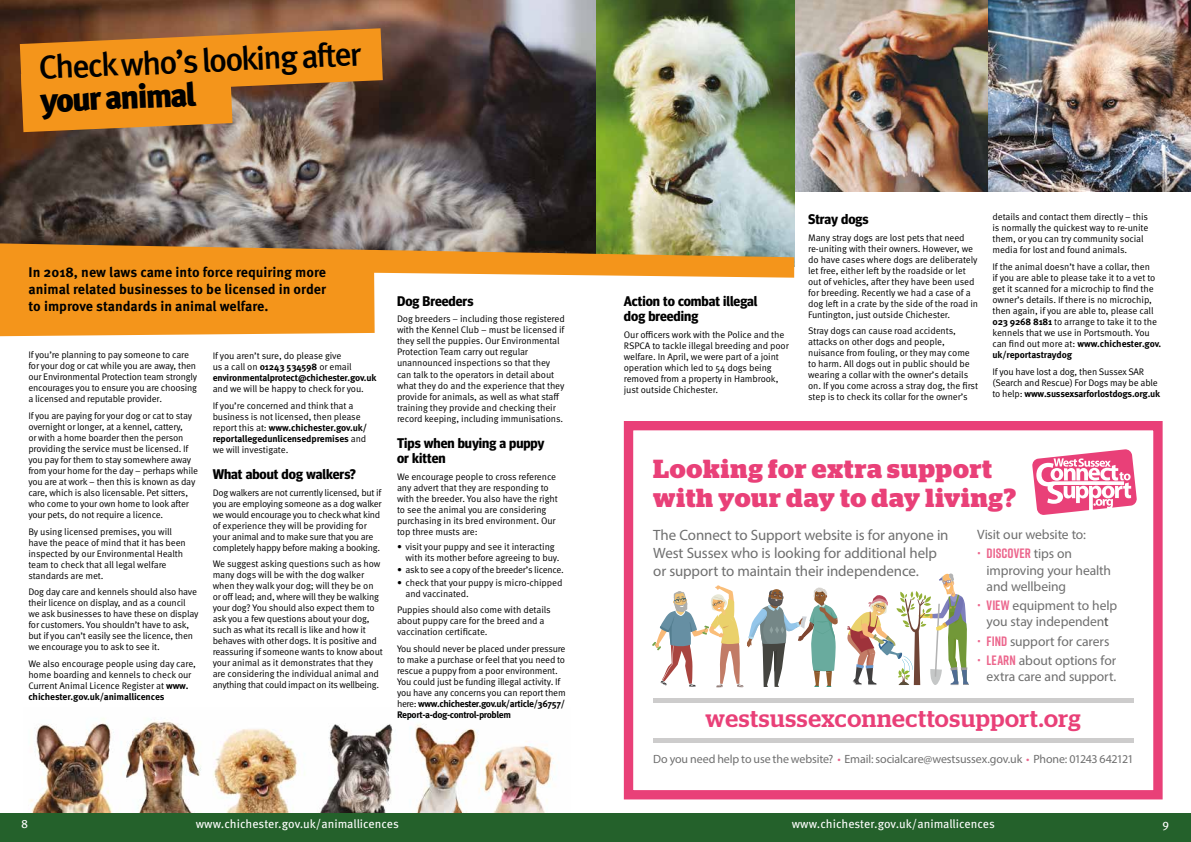
<style>
.page{position:relative;width:1191px;height:842px;background:#fff}
.page>*{position:absolute;margin:0;border:0;box-sizing:border-box;transform-origin:0 0}
.t1{font:500 33.1px "Meta Pro";color:#000}
.t2{font:900 33.1px "Meta Pro";color:#000}
.t3{font:700 26.1px/29.5px "Stag";letter-spacing:.03em;color:#e94078}
.t4{font:500 24px "Stag";letter-spacing:.025em;color:#e94078}
.t5{font:15px/17.9px "Myriad Pro";letter-spacing:-.005em;color:#6f6f6f}
.t6{font:700 14px/17px "Meta Pro";color:#000;text-align:justify}
.t7{font:700 14px/15px "Meta Headline Pro";color:#000}
.t8{font:13.6px/16.3px "Myriad Pro";letter-spacing:-.005em;color:#6f6f6f}
.t9{font:700 13.6px "Rift";letter-spacing:.005em;color:#ec668d;scale:.96 1}
.t10{font:12px "Meta Pro";letter-spacing:-.005em;color:#fff}
.t11{font:12px "Myriad Pro";letter-spacing:-.01em;color:#6f6f6f}
.t12{font:9.5px/11px "Meta Pro Norm";letter-spacing:-.015em;color:#000}
.t13{font:700 9.5px/11px "Meta Pro";letter-spacing:-.02em;color:#000}
.t14{font:700 9.5px/11px "Meta Pro";letter-spacing:-.04em;color:#000}
.s1{font-family:"Meta Pro";font-weight:700}
.s2{font-family:"Meta Pro Norm";font-weight:400}
.s3{font-family:"Myriad Pro";font-weight:400;color:#6f6f6f}
.s4{font-family:"Rift";font-weight:700;color:#ec668d}
.s5{color:#4a4a49}
.s6{color:#ec668d}
</style>
<div class="page">
<img style="left:24px;top:718px;width:546px;height:96px">
<img style="left:794px;top:0;width:195px;height:191px">
<img style="left:989px;top:0;width:202px;height:191px">
<img style="left:595px;top:0;width:199px;height:243px">
<img style="left:0;top:0;width:595px;height:243px">
<svg style="left:0;top:243px;width:794px;height:93px"></svg>
<div style="left:595px;top:814px;width:596px;height:28px;background:#24612b"></div>
<div style="left:0;top:814px;width:595px;height:28px;background:#24612b"></div>
<svg style="left:20px;top:28px;width:363px;height:104px;background:#cd8229"></svg>
<div style="left:624px;top:421px;width:538px;height:378px;border:9px solid #e94078"></div>
<svg style="left:1032px;top:449px;width:105px;height:66px"></svg>
<div style="left:653px;top:698px;width:480px;height:5px;background:#cdcccc"></div>
<div style="left:653px;top:738px;width:480px;height:5px;background:#cdcccc"></div>
<svg style="left:847px;top:573px;width:121px;height:112px"></svg>
<svg style="left:652px;top:585px;width:186px;height:102px"></svg>
<h1 class="t1" style="left:37px;top:44px;width:324px;rotate:-3deg">Check who’s looking after</h1>
<h1 class="t2" style="left:39px;top:75px;width:157px;rotate:-3deg">your animal</h1>
<h3 class="t6" style="left:29px;top:263px;width:299px">In 2018, new laws came into force requiring more animal related businesses to be licensed in order to improve standards in animal welfare.</h3>
<p class="t12" style="left:28px;top:349px;width:170px">If you’re planning to pay someone to care for your dog or cat while you are away, then our Environmental Protection team strongly encourages you to ensure you are choosing a licensed and reputable provider.</p>
<p class="t12" style="left:28px;top:410px;width:171px">If you are paying for your dog or cat to stay overnight or longer, at a kennel, cattery,<br>or with a home boarder then the person providing the service must be licensed. If you pay for them to stay somewhere away from your home for the day – perhaps while you are at work – then this is known as day care, which is also licensable. Pet sitters, who come to your own home to look after your pets, do not require a licence.</p>
<p class="t12" style="left:28px;top:525px;width:159px">By using licensed premises, you will have the peace of mind that it has been inspected by our Environmental Health team to check that all legal welfare standards are met.</p>
<p class="t12" style="left:28px;top:586px;width:172px">Dog day care and kennels should also have their licence on display, and as a council we ask businesses to have these on display for customers. You shouldn’t have to ask, but if you can’t easily see the licence, then we encourage you to ask to see it.</p>
<p class="t12" style="left:28px;top:658px;width:169px">We also encourage people using day care, home boarding and kennels to check our<br>Current Animal Licence Register at <span class="s1">www.</span></p>
<p class="t13" style="left:28px;top:691px;width:138px">chichester.gov.uk/animallicences</p>
<p class="t12" style="left:213px;top:349px;width:141px">If you aren’t sure, do please give us a call on <span class="s1">01243 534598</span> or email</p>
<p class="t13" style="left:213px;top:371px;width:165px">environmentalprotect@chichester.gov.uk</p>
<p class="t12" style="left:213px;top:380px;width:153px;line-height:16.7px">and we will be happy to check for you.<br>If you’re concerned and think that a</p>
<p class="t12" style="left:213px;top:410px;width:150px">business is not licensed, then please</p>
<p class="t13" style="left:213px;top:421px;width:156px"><span class="s2">report this at:</span> www.chichester.gov.uk/ reportallegedunlicensedpremises <span class="s2">and</span></p>
<p class="t12" style="left:213px;top:443px;width:77px">we will investigate.</p>
<h3 class="t7" style="left:213px;top:466px;width:145px">What about dog walkers?</h3>
<p class="t12" style="left:213px;top:486px;width:170px">Dog walkers are not currently licensed, but if you are employing someone as a dog walker we would encourage you to check what kind of experience they will be providing for your animal and to make sure that you are completely happy before making a booking.</p>
<p class="t12" style="left:213px;top:558px;width:172px">We suggest asking questions such as how many dogs will be with the dog walker when they walk your dog; will they be on or off lead; and, where will they be walking your dog? You should also expect them to ask you a few questions about your dog, such as what its recall is like and how it behaves with other dogs. It is positive and reassuring if someone wants to know about your animal as it demonstrates that they are considering the individual animal and anything that could impact on its wellbeing.</p>
<h3 class="t7" style="left:397px;top:292px;width:78px">Dog Breeders</h3>
<p class="t12" style="left:397px;top:313px;width:169px">Dog breeders – including those registered with the Kennel Club – must be licensed if they sell the puppies. Our Environmental Protection Team carry out regular unannounced inspections so that they can talk to the operators in detail about what they do and the experience that they provide for animals, as well as what staff training they provide and checking their record keeping, including immunisations.</p>
<h3 class="t7" style="left:397px;top:434px;width:149px">Tips when buying a puppy or kitten</h3>
<p class="t12" style="left:397px;top:470px;width:162px">We encourage people to cross reference any advert that they are responding to with the breeder. You also have the right to see the animal you are considering purchasing in its bred environment. Our top three musts are:</p>
<p class="t12" style="left:405px;top:540px;width:156px;text-indent:-9px">• visit your puppy and see it interacting with its mother before agreeing to buy.</p>
<p class="t12" style="left:397px;top:564px;width:168px">• ask to see a copy of the breeder’s licence.</p>
<p class="t12" style="left:405px;top:576px;width:158px;text-indent:-9px">• check that your puppy is micro-chipped and vaccinated.</p>
<p class="t12" style="left:397px;top:604px;width:155px">Puppies should also come with details about puppy care for the breed and a vaccination certificate.</p>
<p class="t12" style="left:397px;top:642px;width:170px">You should never be placed under pressure to make a purchase or feel that you need to rescue a puppy from a poor environment.<br>You could just be funding illegal activity. If you have any concerns you can report them</p>
<p class="t14" style="left:397px;top:697px;width:170px"><span class="s2">here:</span> www.chichester.gov.uk/article/36757/<br>Report-a-dog-control-problem</p>
<h3 class="t7" style="left:624px;top:293px;width:135px">Action to combat illegal dog breeding</h3>
<p class="t12" style="left:624px;top:328px;width:166px">Our officers work with the Police and the RSPCA to tackle illegal breeding and poor welfare. In April, we were part of a joint operation which led to 54 dogs being removed from a property in Hambrook, just outside Chichester.</p>
<h3 class="t7" style="left:808px;top:211px;width:62px">Stray dogs</h3>
<p class="t12" style="left:808px;top:231px;width:171px">Many stray dogs are lost pets that need re-uniting with their owners. However, we do have cases where dogs are deliberately let free, either left by the roadside or let out of vehicles, after they have been used for breeding. Recently we had a case of a dog left in a crate by the side of the road in Funtington, just outside Chichester.</p>
<p class="t12" style="left:808px;top:325px;width:171px">Stray dogs can cause road accidents, attacks on other dogs and people, nuisance from fouling, or they may come to harm. All dogs out in public should be wearing a collar with the owner’s details on. If you come across a stray dog, the first step is to check its collar for the owner’s</p>
<p class="t12" style="left:992px;top:211px;width:157px">details and contact them directly – this is normally the quickest way to re-unite them, or you can try community social media for lost and found animals.</p>
<p class="t12" style="left:992px;top:260px;width:166px">If the animal doesn’t have a collar, then if you are able to please take it to a vet to get it scanned for a microchip to find the owner’s details. If there is no microchip, then again, if you are able to, please call <span class="s1">023 9268 8181</span> to arrange to take it to the kennels that we use in Portsmouth. You</p>
<p class="t13" style="left:992px;top:337px;width:170px"><span class="s2">can find out more at:</span> www.chichester.gov. uk/reportastraydog</p>
<p class="t12" style="left:992px;top:365px;width:167px">If you have lost a dog, then Sussex SAR (Search and Rescue) For Dogs may be able</p>
<p class="t13" style="left:992px;top:387px;width:169px"><span class="s2">to help:</span> www.sussexsarforlostdogs.org.uk</p>
<h2 class="t3" style="left:653px;top:454px;width:364px">Looking for extra support with your day to day living?</h2>
<h3 class="t5" style="left:653px;top:526px;width:297px">The Connect to Support website is for anyone in<br>West Sussex who is looking for additional help or support to maintain their independence.</h3>
<h3 class="t8" style="left:977px;top:526px;width:110px">Visit our website to:</h3>
<h3 class="t9" style="left:977px;top:544px;width:100px">• DISCOVER <span class="s3">tips on</span></h3>
<h3 class="t8" style="left:986px;top:562px;width:126px">improving your health and wellbeing</h3>
<h3 class="t8" style="left:977px;top:597px;width:142px;text-align:center"><span class="s4">• VIEW</span> equipment to help you stay independen<span class="s5">t</span></h3>
<h3 class="t8" style="left:977px;top:633px;width:134px"><span class="s4">• FIND</span> support for carers</h3>
<h3 class="t8" style="left:977px;top:652px;width:141px;text-align:right"><span class="s4">• LEARN</span> about options for extra care and support.</h3>
<h3 class="t4" style="left:705px;top:704px;width:377px">westsussexconnecttosupport.org</h3>
<p class="t11" style="left:653px;top:752px;width:482px">Do you need help to use the website? <span class="s6">•</span> Email: socialcare@westsussex.gov.uk <span class="s6">•</span> Phone: 01243 642121</p>
<p class="t10" style="left:21px;top:815px;width:9px">8</p>
<p class="t10" style="left:196px;top:815px;width:204px">www.chichester.gov.uk/animallicences</p>
<p class="t10" style="left:237px;top:815px;width:122px">www.chichester.gov.uk</p>
<p class="t10" style="left:792px;top:815px;width:204px">www.chichester.gov.uk/animallicences</p>
<p class="t10" style="left:1162px;top:815px;width:8px">9</p>
</div>
